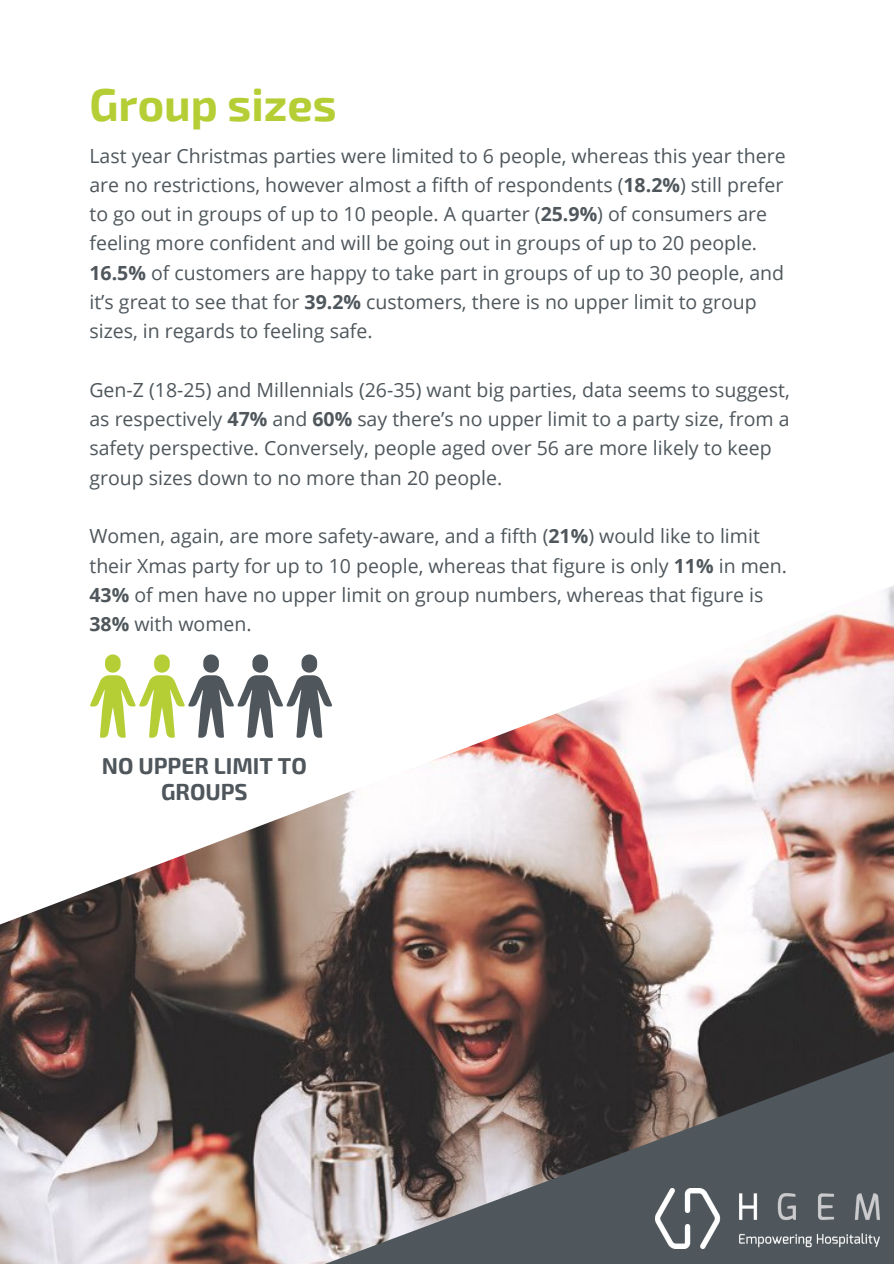
<style>
.page{position:relative;width:894px;height:1264px;background:#fff}
.page>*{position:absolute;margin:0;border:0;box-sizing:border-box;transform-origin:0 0}
.t1{font:700 45px "Exo 2";color:#b6ce36}
.t2{font:700 22.5px/26px "Exo 2";color:#4f575c;text-align:center}
.t3{font:19.5px/29.2px "Open Sans";color:#4f575c}
.s1{font-weight:700}
</style>
<div class="page">
<img style="left:0;top:586px;width:893px;height:450px">
<svg style="left:0;top:1036px;width:893px;height:227px;background:#766f6f"></svg>
<img style="left:655px;top:1188px;width:224px;height:60px">
<svg style="left:90px;top:654px;width:242px;height:83px"></svg>
<p class="t1" style="left:89px;top:75px;width:248px">Group sizes</p>
<p class="t3" style="left:89px;top:140px;width:697px">Last year Christmas parties were limited to 6 people, whereas this year there are no restrictions, however almost a fifth of respondents (<span class="s1">18.2%</span>) still prefer to go out in groups of up to 10 people. A quarter (<span class="s1">25.9%</span>) of consumers are feeling more confident and will be going out in groups of up to 20 people.<br><span class="s1">16.5%</span> of customers are happy to take part in groups of up to 30 people, and it’s great to see that for <span class="s1">39.2%</span> customers, there is no upper limit to group sizes, in regards to feeling safe.</p>
<p class="t3" style="left:89px;top:374px;width:701px">Gen-Z (18-25) and Millennials (26-35) want big parties, data seems to suggest, as respectively <span class="s1">47%</span> and <span class="s1">60%</span> say there’s no upper limit to a party size, from a safety perspective. Conversely, people aged over 56 are more likely to keep group sizes down to no more than 20 people.</p>
<p class="t3" style="left:89px;top:521px;width:699px">Women, again, are more safety-aware, and a fifth (<span class="s1">21%</span>) would like to limit their Xmas party for up to 10 people, whereas that figure is only <span class="s1">11%</span> in men.<br><span class="s1">43%</span> of men have no upper limit on group numbers, whereas that figure is <span class="s1">38%</span> with women.</p>
<p class="t2" style="left:102px;top:752px;width:206px">NO UPPER LIMIT TO<br>GROUPS</p>
</div>
